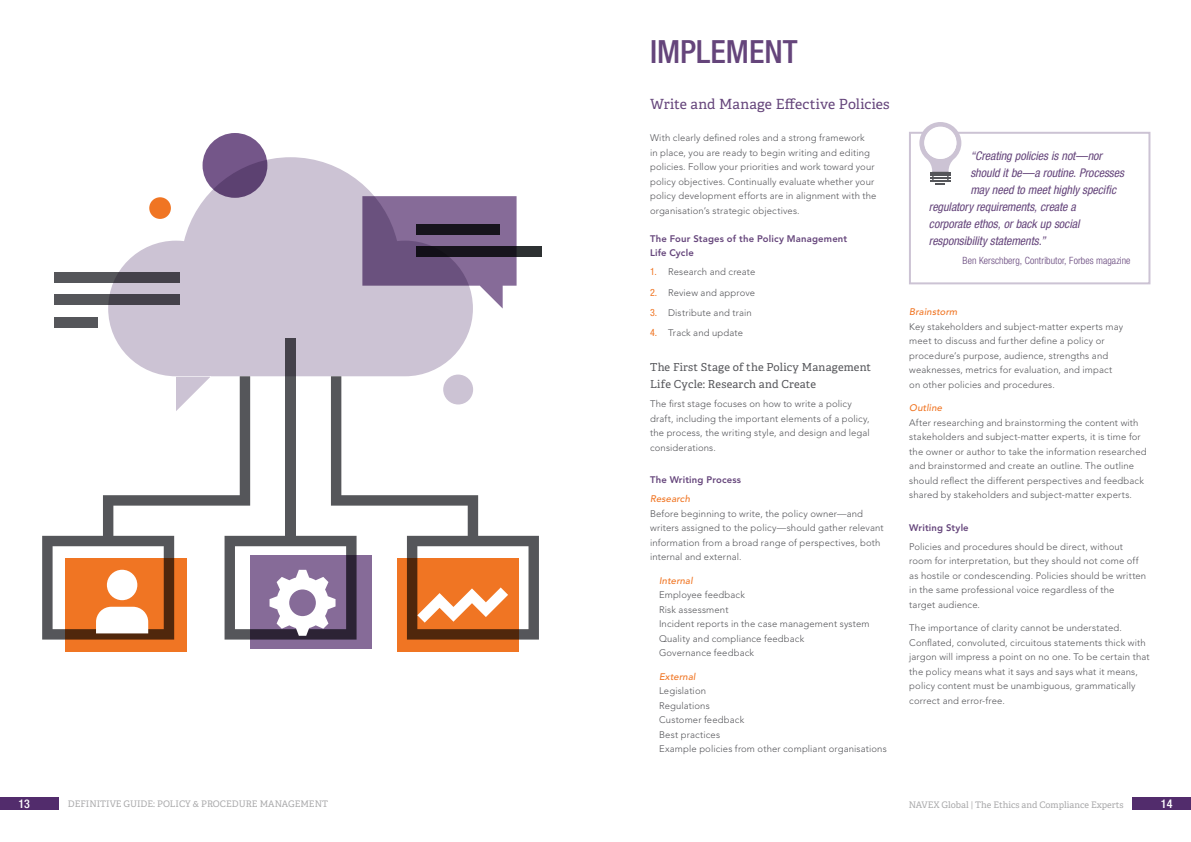
<style>
.page{position:relative;width:1191px;height:842px;background:#fff}
.page>*{position:absolute;margin:0;border:0;box-sizing:border-box;transform-origin:0 0}
.t1{font:500 condensed 32px "Helvetica Neue LT Com";color:#65457b}
.t2{font:14px "Adelle";letter-spacing:.01em;color:#65457b}
.t3{font:italic condensed 12px "Helvetica Neue LT Com";letter-spacing:-.005em;color:#65457b}
.t4{font:500 condensed 12px "Helvetica Neue LT Std";color:#fff}
.t5{font:11px/17px "Adelle";letter-spacing:.015em;color:#55565a}
.t6{font:300 condensed 10px "Helvetica Neue LT Com";letter-spacing:.005em;color:#65457b}
.t7{font:300 9.5px/14.5px "Avenir LT Std";letter-spacing:.015em;color:#55565a}
.t8{font:800 9.5px/14.5px "Avenir LT Std";letter-spacing:.015em;color:#65457b}
.t9{font:italic 500 9.5px "Avenir LT Std";letter-spacing:.02em;color:#f07523}
.t10{font:9px "Adelle";color:#a9a9aa}
.s1{font-family:"Helvetica Neue LT Std";font-weight:400;font-stretch:condensed;font-size:10px;color:#f07523}
.s2{color:#b8b7b7}
</style>
<div class="page">
<div style="left:0;top:797px;width:59px;height:13px;background:#522c6c"></div>
<div style="left:1132px;top:797px;width:59px;height:13px;background:#522c6c"></div>
<svg style="left:108px;top:157px;width:365px;height:219px;fill:#ccc3d4"></svg>
<div style="left:65px;top:558px;width:121px;height:94px;background:#f07523"></div>
<div style="left:285px;top:338px;width:11px;height:203px;background:#44414a"></div>
<div style="left:251px;top:555px;width:121px;height:93px;background:#866b98"></div>
<div style="left:397px;top:558px;width:122px;height:93px;background:#f07523"></div>
<div style="left:54px;top:317px;width:43px;height:10px;background:#55565a"></div>
<svg style="left:54px;top:294px;width:125px;height:11px"></svg>
<svg style="left:54px;top:272px;width:125px;height:10px"></svg>
<div style="left:416px;top:247px;width:125px;height:10px;background:#2d3132"></div>
<svg style="left:362px;top:196px;width:154px;height:113px;background:#816d90"></svg>
<div style="left:149px;top:197px;width:22px;height:22px;background:#f07523;border-radius:50%"></div>
<div style="left:443px;top:375px;width:30px;height:29px;background:#ccc3d4;border-radius:50%"></div>
<svg style="left:202px;top:133px;width:65px;height:65px;background:#6d5082"></svg>
<svg style="left:42px;top:376px;width:497px;height:264px"></svg>
<div style="left:909px;top:132px;width:241px;height:152px;border:2px solid #ccc3d4"></div>
<svg style="left:919px;top:122px;width:42px;height:63px"></svg>
<div style="left:924px;top:127px;width:32px;height:32px;background:#fff;border-radius:50%"></div>
<h1 class="t1" style="left:650px;top:33px;width:149px">IMPLEMENT</h1>
<h2 class="t2" style="left:650px;top:93px;width:241px">Write and Manage Effective Policies</h2>
<p class="t7" style="left:650px;top:131px;width:228px">With clearly defined roles and a strong framework<br>in place, you are ready to begin writing and editing policies. Follow your priorities and work toward your policy objectives. Continually evaluate whether your policy development efforts are in alignment with the organisation’s strategic objectives.</p>
<p class="t8" style="left:650px;top:231px;width:199px">The Four Stages of the Policy Management<br>Life Cycle</p>
<p class="t7" style="left:650px;top:265px;width:107px"><span class="s1">1.</span> Research and create</p>
<p class="t7" style="left:650px;top:285px;width:107px"><span class="s1">2.</span> Review and approve</p>
<p class="t7" style="left:650px;top:305px;width:103px"><span class="s1">3.</span> Distribute and train</p>
<p class="t7" style="left:650px;top:326px;width:94px"><span class="s1">4.</span> Track and update</p>
<p class="t5" style="left:650px;top:359px;width:222px">The First Stage of the Policy Management<br>Life Cycle: Research and Create</p>
<p class="t7" style="left:650px;top:397px;width:221px">The first stage focuses on how to write a policy draft, including the important elements of a policy, the process, the writing style, and design and legal considerations.</p>
<p class="t8" style="left:650px;top:473px;width:93px">The Writing Process</p>
<p class="t9" style="left:650px;top:494px;width:41px">Research</p>
<p class="t7" style="left:650px;top:506px;width:235px">Before beginning to write, the policy owner—and writers assigned to the policy—should gather relevant information from a broad range of perspectives, both internal and external.</p>
<p class="t9" style="left:659px;top:575px;width:35px">Internal</p>
<p class="t7" style="left:659px;top:588px;width:212px">Employee feedback<br>Risk assessment<br>Incident reports in the case management system<br>Quality and compliance feedback<br>Governance feedback</p>
<p class="t9" style="left:659px;top:671px;width:38px">External</p>
<p class="t7" style="left:659px;top:684px;width:229px">Legislation<br>Regulations<br>Customer feedback<br>Best practices<br>Example policies from other compliant organisations</p>
<p class="t3" style="left:970px;top:149px;width:133px">“Creating policies is not—nor</p>
<p class="t3" style="left:970px;top:166px;width:155px">should it be—a routine. Processes</p>
<p class="t3" style="left:970px;top:183px;width:147px">may need to meet highly specific</p>
<p class="t3" style="left:929px;top:200px;width:148px">regulatory requirements, create a</p>
<p class="t3" style="left:929px;top:217px;width:152px">corporate ethos, or back up social</p>
<p class="t3" style="left:929px;top:234px;width:118px">responsibility statements.”</p>
<p class="t6" style="left:962px;top:255px;width:169px">Ben Kerschberg, Contributor, Forbes magazine</p>
<p class="t9" style="left:909px;top:306px;width:49px">Brainstorm</p>
<p class="t7" style="left:909px;top:319px;width:215px">Key stakeholders and subject-matter experts may meet to discuss and further define a policy or procedure’s purpose, audience, strengths and weaknesses, metrics for evaluation, and impact on other policies and procedures.</p>
<p class="t9" style="left:909px;top:402px;width:34px">Outline</p>
<p class="t7" style="left:909px;top:415px;width:239px">After researching and brainstorming the content with stakeholders and subject-matter experts, it is time for the owner or author to take the information researched and brainstormed and create an outline. The outline should reflect the different perspectives and feedback shared by stakeholders and subject-matter experts.</p>
<p class="t8" style="left:909px;top:520px;width:61px">Writing Style</p>
<p class="t7" style="left:909px;top:539px;width:238px">Policies and procedures should be direct, without room for interpretation, but they should not come off as hostile or condescending. Policies should be written in the same professional voice regardless of the<br>target audience.</p>
<p class="t7" style="left:909px;top:621px;width:242px">The importance of clarity cannot be understated.<br>Conflated, convoluted, circuitous statements thick with jargon will impress a point on no one. To be certain that the policy means what it says and says what it means, policy content must be unambiguous, grammatically correct and error-free.</p>
<p class="t4" style="left:19px;top:796px;width:13px">13</p>
<p class="t10" style="left:68px;top:797px;width:262px">DEFINITIVE GUIDE: POLICY &amp; PROCEDURE MANAGEMENT</p>
<p class="t10" style="left:908px;top:798px;width:216px">NAVEX Global <span class="s2">|</span> The Ethics and Compliance Experts</p>
<p class="t4" style="left:1161px;top:796px;width:13px">14</p>
</div>
